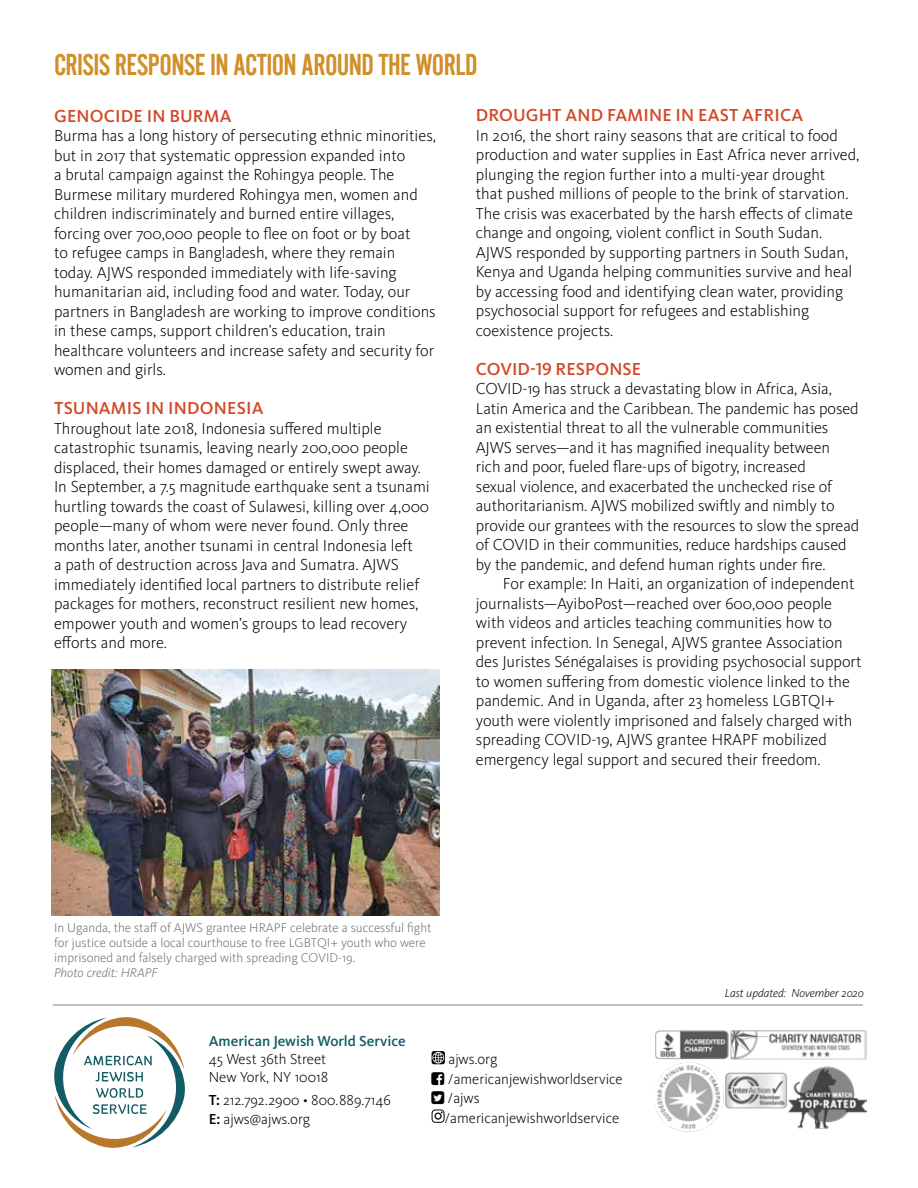
<style>
.page{position:relative;width:918px;height:1188px;background:#fff}
.page>*{position:absolute;margin:0;border:0;box-sizing:border-box;transform-origin:0 0}
.t1{font:31.5px "Alternate Gothic Com No 2";letter-spacing:-.02em;color:#d08f29}
.t2{font:500 18px "Kievit Pro";letter-spacing:.01em;color:#d34727}
.t3{font:300 16.5px/19.5px "Kievit Pro";color:#000}
.t4{font:300 15px/19.5px "Kievit Pro";color:#000}
.t5{font:500 15px "Kievit Pro";color:#115c64}
.t6{font:300 13.2px/15px "Kievit Pro";color:#6d6e71}
.t7{font:italic 300 13.2px "Kievit Pro";color:#6d6e71}
.t8{font:italic 300 12px "Kievit Pro";letter-spacing:-.005em;color:#000}
.s1{font-weight:500}
</style>
<div class="page">
<hr style="left:53px;top:1004px;width:810px;height:2px;background:#a7b2b1">
<svg style="left:54px;top:1017px;width:131px;height:131px"></svg>
<svg style="left:432px;top:1051px;width:13px;height:13px"></svg>
<img style="left:655px;top:1030px;width:212px;height:102px">
<img style="left:52px;top:669px;width:388px;height:246px">
<svg style="left:432px;top:1109px;width:13px;height:14px"></svg>
<h1 class="t1" style="left:54px;top:49px;width:425px">CRISIS RESPONSE IN ACTION AROUND THE WORLD</h1>
<p class="t2" style="left:54px;top:105px;width:179px">GENOCIDE IN BURMA</p>
<p class="t3" style="left:54px;top:126px;width:384px">Burma has a long history of persecuting ethnic minorities, but in 2017 that systematic oppression expanded into<br>a brutal campaign against the Rohingya people. The Burmese military murdered Rohingya men, women and children indiscriminately and burned entire villages, forcing over 700,000 people to flee on foot or by boat<br>to refugee camps in Bangladesh, where they remain today. AJWS responded immediately with life-saving humanitarian aid, including food and water. Today, our partners in Bangladesh are working to improve conditions in these camps, support children’s education, train healthcare volunteers and increase safety and security for women and girls.</p>
<p class="t2" style="left:54px;top:397px;width:211px">TSUNAMIS IN INDONESIA</p>
<p class="t3" style="left:54px;top:418px;width:377px">Throughout late 2018, Indonesia suffered multiple catastrophic tsunamis, leaving nearly 200,000 people displaced, their homes damaged or entirely swept away.<br>In September, a 7.5 magnitude earthquake sent a tsunami hurtling towards the coast of Sulawesi, killing over 4,000 people—many of whom were never found. Only three months later, another tsunami in central Indonesia left<br>a path of destruction across Java and Sumatra. AJWS immediately identified local partners to distribute relief packages for mothers, reconstruct resilient new homes, empower youth and women’s groups to lead recovery efforts and more.</p>
<p class="t2" style="left:476px;top:105px;width:329px">DROUGHT AND FAMINE IN EAST AFRICA</p>
<p class="t3" style="left:476px;top:126px;width:385px">In 2016, the short rainy seasons that are critical to food production and water supplies in East Africa never arrived, plunging the region further into a multi-year drought<br>that pushed millions of people to the brink of starvation.<br>The crisis was exacerbated by the harsh effects of climate change and ongoing, violent conflict in South Sudan.<br>AJWS responded by supporting partners in South Sudan, Kenya and Uganda helping communities survive and heal by accessing food and identifying clean water, providing psychosocial support for refugees and establishing coexistence projects.</p>
<p class="t2" style="left:476px;top:358px;width:167px">COVID-19 RESPONSE</p>
<p class="t3" style="left:476px;top:379px;width:385px">COVID-19 has struck a devastating blow in Africa, Asia, Latin America and the Caribbean. The pandemic has posed an existential threat to all the vulnerable communities AJWS serves—and it has magnified inequality between<br>rich and poor, fueled flare-ups of bigotry, increased<br>sexual violence, and exacerbated the unchecked rise of authoritarianism. AJWS mobilized swiftly and nimbly to provide our grantees with the resources to slow the spread of COVID in their communities, reduce hardships caused by the pandemic, and defend human rights under fire.</p>
<p class="t3" style="left:476px;top:574px;width:387px;text-indent:27px">For example: In Haiti, an organization of independent journalists—AyiboPost—reached over 600,000 people with videos and articles teaching communities how to prevent infection. In Senegal, AJWS grantee Association des Juristes Sénégalaises is providing psychosocial support to women suffering from domestic violence linked to the pandemic. And in Uganda, after 23 homeless LGBTQI+ youth were violently imprisoned and falsely charged with spreading COVID-19, AJWS grantee HRAPF mobilized emergency legal support and secured their freedom.</p>
<p class="t6" style="left:54px;top:920px;width:379px">In Uganda, the staff of AJWS grantee HRAPF celebrate a successful fight for justice outside a local courthouse to free LGBTQI+ youth who were imprisoned and falsely charged with spreading COVID-19.</p>
<p class="t7" style="left:54px;top:965px;width:105px">Photo credit: HRAPF</p>
<p class="t5" style="left:209px;top:1032px;width:198px">American Jewish World Service</p>
<p class="t4" style="left:209px;top:1050px;width:121px;line-height:18px">45 West 36th Street<br>New York, NY 10018</p>
<p class="t4" style="left:209px;top:1090px;width:184px"><span class="s1">T:</span> 212.792.2900 • 800.889.7146<br><span class="s1">E:</span> ajws@ajws.org</p>
<p class="t4" style="left:445px;top:1050px;width:180px">ajws.org /americanjewishworldservice /ajws /americanjewishworldservice</p>
<p class="t8" style="left:725px;top:986px;width:141px">Last updated: November 2020</p>
</div>
